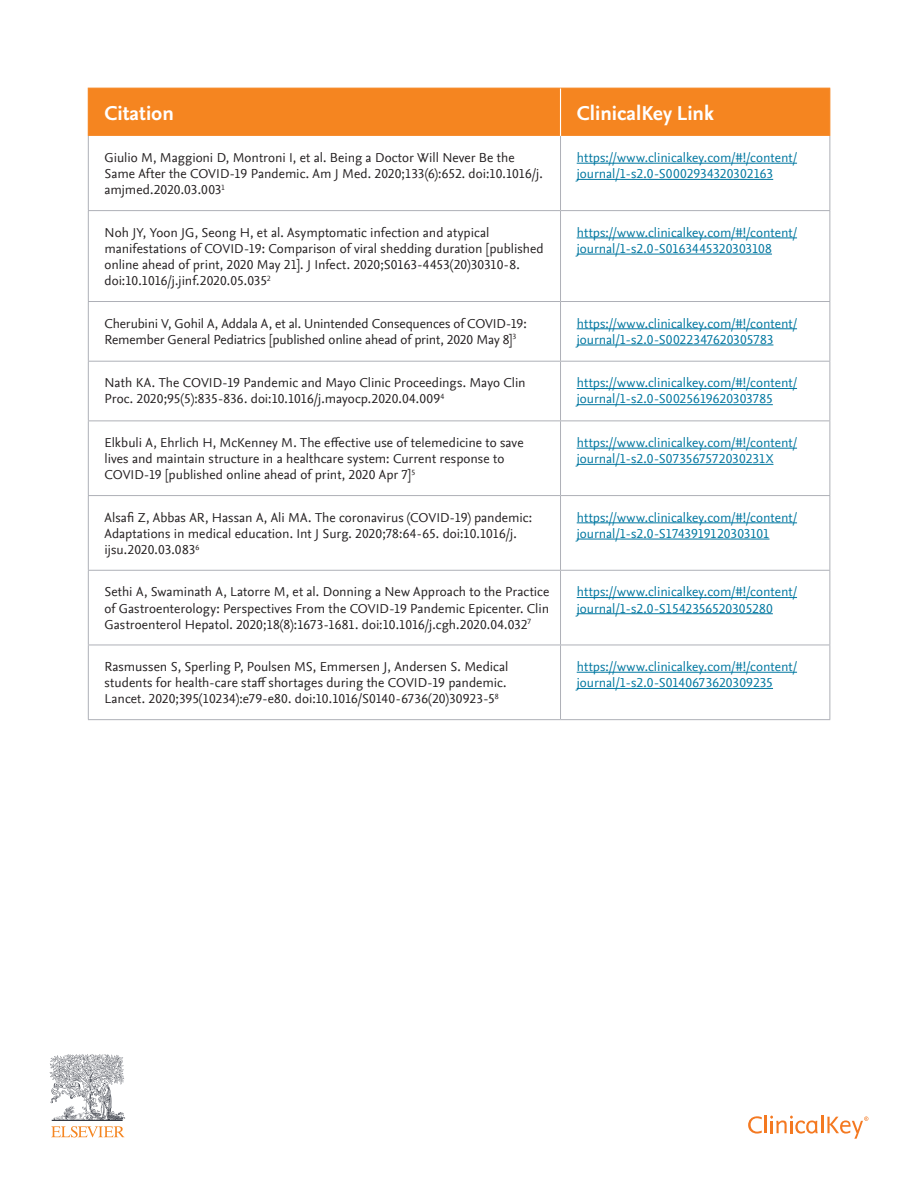
<style>
.page{position:relative;width:918px;height:1188px;background:#fff}
.page>*{position:absolute;margin:0;border:0;box-sizing:border-box;transform-origin:0 0}
.Bodytext_15_pt{font:700 21px "Nexus Sans Pro";color:#fff}
.t1{font:13.5px/16.2px "Nexus Sans Offc Pro";color:#231f20}
.t2{font:13.5px/16.2px "Nexus Sans Offc Pro";color:#0077a0}
</style>
<div class="page">
<div style="left:89px;top:89px;width:741px;height:47px;background:#f58520"></div>
<hr style="left:88px;top:136px;width:1px;height:74px;background:#aeb0b7">
<hr style="left:560px;top:136px;width:1px;height:74px;background:#aeb0b7">
<hr style="left:830px;top:136px;width:1px;height:74px;background:#aeb0b7">
<hr style="left:88px;top:210px;width:473px;height:1px;background:#aeb0b7">
<hr style="left:88px;top:211px;width:1px;height:90px;background:#aeb0b7">
<hr style="left:561px;top:210px;width:269px;height:1px;background:#aeb0b7">
<hr style="left:560px;top:211px;width:1px;height:90px;background:#aeb0b7">
<hr style="left:830px;top:211px;width:1px;height:90px;background:#aeb0b7">
<hr style="left:88px;top:301px;width:473px;height:1px;background:#aeb0b7">
<hr style="left:88px;top:302px;width:1px;height:59px;background:#aeb0b7">
<hr style="left:561px;top:301px;width:269px;height:1px;background:#aeb0b7">
<hr style="left:560px;top:302px;width:1px;height:59px;background:#aeb0b7">
<hr style="left:830px;top:302px;width:1px;height:59px;background:#aeb0b7">
<hr style="left:88px;top:361px;width:473px;height:1px;background:#aeb0b7">
<hr style="left:88px;top:362px;width:1px;height:58px;background:#aeb0b7">
<hr style="left:561px;top:361px;width:269px;height:1px;background:#aeb0b7">
<hr style="left:560px;top:362px;width:1px;height:58px;background:#aeb0b7">
<hr style="left:830px;top:362px;width:1px;height:58px;background:#aeb0b7">
<hr style="left:88px;top:420px;width:473px;height:1px;background:#aeb0b7">
<hr style="left:88px;top:421px;width:1px;height:74px;background:#aeb0b7">
<hr style="left:561px;top:420px;width:269px;height:1px;background:#aeb0b7">
<hr style="left:560px;top:421px;width:1px;height:74px;background:#aeb0b7">
<hr style="left:830px;top:421px;width:1px;height:74px;background:#aeb0b7">
<hr style="left:88px;top:495px;width:473px;height:1px;background:#aeb0b7">
<hr style="left:88px;top:496px;width:1px;height:74px;background:#aeb0b7">
<hr style="left:561px;top:495px;width:269px;height:1px;background:#aeb0b7">
<hr style="left:560px;top:496px;width:1px;height:74px;background:#aeb0b7">
<hr style="left:830px;top:496px;width:1px;height:74px;background:#aeb0b7">
<hr style="left:88px;top:570px;width:473px;height:1px;background:#aeb0b7">
<hr style="left:88px;top:571px;width:1px;height:74px;background:#aeb0b7">
<hr style="left:561px;top:570px;width:269px;height:1px;background:#aeb0b7">
<hr style="left:560px;top:571px;width:1px;height:74px;background:#aeb0b7">
<hr style="left:830px;top:571px;width:1px;height:74px;background:#aeb0b7">
<hr style="left:88px;top:645px;width:473px;height:1px;background:#aeb0b7">
<hr style="left:88px;top:645px;width:1px;height:74px;background:#aeb0b7">
<hr style="left:561px;top:645px;width:269px;height:1px;background:#aeb0b7">
<hr style="left:560px;top:645px;width:1px;height:74px;background:#aeb0b7">
<hr style="left:830px;top:645px;width:1px;height:74px;background:#aeb0b7">
<hr style="left:88px;top:719px;width:473px;height:1px;background:#aeb0b7">
<hr style="left:561px;top:719px;width:269px;height:1px;background:#aeb0b7">
<hr style="left:88px;top:88px;width:473px;height:1px;background:#f58520">
<hr style="left:561px;top:88px;width:269px;height:1px;background:#f58520">
<hr style="left:830px;top:88px;width:1px;height:48px;background:#f58520">
<hr style="left:560px;top:88px;width:1px;height:48px;background:#fff">
<hr style="left:88px;top:88px;width:1px;height:48px;background:#f58520">
<hr style="left:577px;top:163px;width:220px;height:1px;background:#0077a0">
<hr style="left:577px;top:179px;width:196px;height:1px;background:#0077a0">
<hr style="left:577px;top:237px;width:220px;height:1px;background:#0077a0">
<hr style="left:577px;top:254px;width:195px;height:1px;background:#0077a0">
<hr style="left:577px;top:328px;width:220px;height:1px;background:#0077a0">
<hr style="left:577px;top:345px;width:196px;height:1px;background:#0077a0">
<hr style="left:577px;top:388px;width:220px;height:1px;background:#0077a0">
<hr style="left:577px;top:404px;width:196px;height:1px;background:#0077a0">
<hr style="left:577px;top:448px;width:220px;height:1px;background:#0077a0">
<hr style="left:577px;top:464px;width:196px;height:1px;background:#0077a0">
<hr style="left:577px;top:522px;width:220px;height:1px;background:#0077a0">
<hr style="left:577px;top:539px;width:193px;height:1px;background:#0077a0">
<hr style="left:577px;top:597px;width:220px;height:1px;background:#0077a0">
<hr style="left:577px;top:613px;width:196px;height:1px;background:#0077a0">
<hr style="left:577px;top:672px;width:220px;height:1px;background:#0077a0">
<hr style="left:577px;top:688px;width:196px;height:1px;background:#0077a0">
<svg style="left:50px;top:1054px;width:75px;height:83px"></svg>
<svg style="left:748px;top:1115px;width:120px;height:24px"></svg>
<p class="Bodytext_15_pt" style="left:105px;top:97px;width:71px">Citation</p>
<p class="Bodytext_15_pt" style="left:577px;top:97px;width:139px">ClinicalKey Link</p>
<p class="t1" style="left:105px;top:149px;width:440px">Giulio M, Maggioni D, Montroni I, et al. Being a Doctor Will Never Be the<br>Same After the COVID-19 Pandemic. Am J Med. 2020;133(6):652. doi:10.1016/j. amjmed.2020.03.003<sup>1</sup></p>
<p class="t2" style="left:577px;top:149px;width:222px">https://www.clinicalkey.com/#!/content/ journal/1-s2.0-S0002934320302163</p>
<p class="t1" style="left:105px;top:223px;width:441px">Noh JY, Yoon JG, Seong H, et al. Asymptomatic infection and atypical manifestations of COVID-19: Comparison of viral shedding duration [published online ahead of print, 2020 May 21]. J Infect. 2020;S0163-4453(20)30310-8. doi:10.1016/j.jinf.2020.05.035<sup>2</sup></p>
<p class="t2" style="left:577px;top:223px;width:222px">https://www.clinicalkey.com/#!/content/ journal/1-s2.0-S0163445320303108</p>
<p class="t1" style="left:105px;top:314px;width:424px">Cherubini V, Gohil A, Addala A, et al. Unintended Consequences of COVID-19:<br>Remember General Pediatrics [published online ahead of print, 2020 May 8]<sup>3</sup></p>
<p class="t2" style="left:577px;top:314px;width:222px">https://www.clinicalkey.com/#!/content/ journal/1-s2.0-S0022347620305783</p>
<p class="t1" style="left:105px;top:374px;width:423px">Nath KA. The COVID-19 Pandemic and Mayo Clinic Proceedings. Mayo Clin<br>Proc. 2020;95(5):835-836. doi:10.1016/j.mayocp.2020.04.009<sup>4</sup></p>
<p class="t2" style="left:577px;top:374px;width:222px">https://www.clinicalkey.com/#!/content/ journal/1-s2.0-S0025619620303785</p>
<p class="t1" style="left:105px;top:434px;width:421px">Elkbuli A, Ehrlich H, McKenney M. The effective use of telemedicine to save lives and maintain structure in a healthcare system: Current response to<br>COVID-19 [published online ahead of print, 2020 Apr 7]<sup>5</sup></p>
<p class="t2" style="left:577px;top:434px;width:222px">https://www.clinicalkey.com/#!/content/ journal/1-s2.0-S073567572030231X</p>
<p class="t1" style="left:105px;top:508px;width:429px">Alsafi Z, Abbas AR, Hassan A, Ali MA. The coronavirus (COVID-19) pandemic:<br>Adaptations in medical education. Int J Surg. 2020;78:64-65. doi:10.1016/j. ijsu.2020.03.083<sup>6</sup></p>
<p class="t2" style="left:577px;top:508px;width:222px">https://www.clinicalkey.com/#!/content/ journal/1-s2.0-S1743919120303101</p>
<p class="t1" style="left:105px;top:583px;width:446px;text-align:justify">Sethi A, Swaminath A, Latorre M, et al. Donning a New Approach to the Practice of Gastroenterology: Perspectives From the COVID-19 Pandemic Epicenter. Clin Gastroenterol Hepatol. 2020;18(8):1673-1681. doi:10.1016/j.cgh.2020.04.032<sup>7</sup></p>
<p class="t2" style="left:577px;top:583px;width:222px">https://www.clinicalkey.com/#!/content/ journal/1-s2.0-S1542356520305280</p>
<p class="t1" style="left:105px;top:658px;width:405px">Rasmussen S, Sperling P, Poulsen MS, Emmersen J, Andersen S. Medical students for health-care staff shortages during the COVID-19 pandemic.<br>Lancet. 2020;395(10234):e79-e80. doi:10.1016/S0140-6736(20)30923-5<sup>8</sup></p>
<p class="t2" style="left:577px;top:658px;width:222px">https://www.clinicalkey.com/#!/content/ journal/1-s2.0-S0140673620309235</p>
</div>
